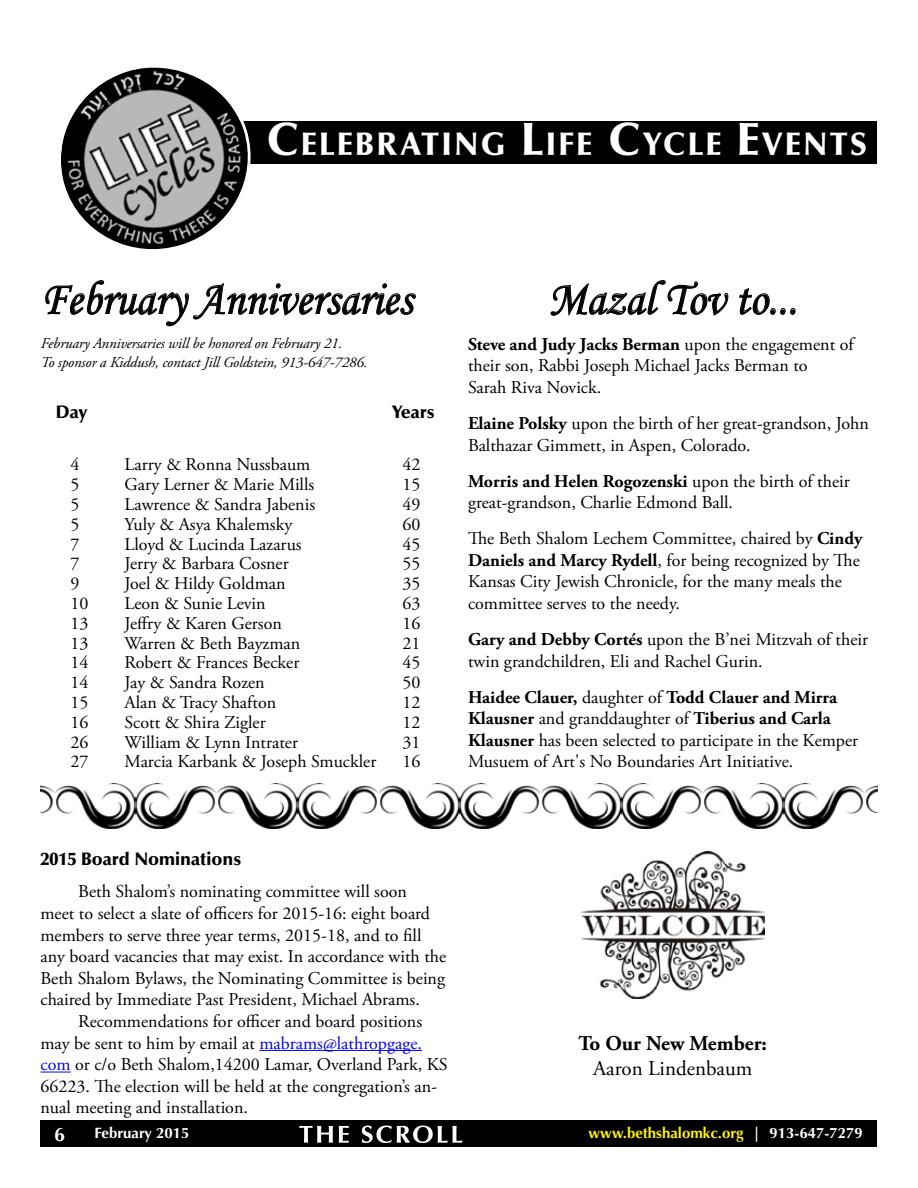
<style>
.page{position:relative;width:918px;height:1188px;background:#fff}
.page>*{position:absolute;margin:0;border:0;box-sizing:border-box;transform-origin:0 0}
.t1{font:48px "Monotype Corsiva";color:#000;scale:.94 1}
.t2{font:900 32.4px "Optima LT Std";letter-spacing:.07em;color:#fff}
.t3{font:700 21px "Adobe Garamond Pro";color:#000}
.t4{font:21px "Adobe Garamond Pro";color:#000}
.t5{font:700 19.5px "Optima LT Std";color:#fff}
.t6{font:18px/21.6px "Adobe Garamond Pro";color:#000}
.t7{font:900 18px "Optima LT Std";color:#000}
.t8{font:italic 15px/19.5px "Adobe Garamond Pro";letter-spacing:-.01em;color:#000}
.t9{font:700 15px "Optima LT Std";color:#fff200}
.t10{font:700 15px "Optima LT Std";color:#fff}
.s1{font-size:46.35px}
.s2{font-weight:700}
.s3{color:#00f}
.s4{color:#fff}
</style>
<div class="page">
<div style="left:40px;top:1120px;width:838px;height:28px;background:#000"></div>
<svg style="left:299px;top:1126px;width:34px;height:17px"></svg>
<svg style="left:339px;top:1126px;width:10px;height:17px"></svg>
<svg style="left:362px;top:1126px;width:100px;height:17px"></svg>
<div style="left:238px;top:122px;width:639px;height:42px;background:#000"></div>
<svg style="left:61px;top:67px;width:199px;height:183px"></svg>
<svg style="left:45px;top:280px;width:371px;height:47px"></svg>
<svg style="left:550px;top:280px;width:179px;height:36px"></svg>
<svg style="left:739px;top:288px;width:57px;height:27px"></svg>
<hr style="left:259px;top:1050px;width:163px;height:1px;background:#00f">
<hr style="left:40px;top:1072px;width:31px;height:1px;background:#00f">
<img style="left:581px;top:851px;width:184px;height:148px">
<img style="left:40px;top:783px;width:838px;height:46px">
<h2 class="t2" style="left:266px;top:125px;width:602px"><span class="s1">C</span>ELEBRATING <span class="s1">L</span>IFE <span class="s1">C</span>YCLE <span class="s1">E</span>VENTS</h2>
<h1 class="t1" style="left:41px;top:270px;width:397px">February Anniversaries</h1>
<p class="t8" style="left:41px;top:333px;width:328px">February Anniversaries will be honored on February 21.<br>To sponsor a Kiddush, contact Jill Goldstein, 913-647-7286.</p>
<p class="t7" style="left:56px;top:401px;width:33px">Day</p>
<p class="t7" style="left:392px;top:401px;width:44px">Years</p>
<p class="t6" style="left:70px;top:454px;width:10px">4</p>
<p class="t6" style="left:124px;top:454px;width:187px">Larry &amp; Ronna Nussbaum</p>
<p class="t6" style="left:402px;top:454px;width:19px">42</p>
<p class="t6" style="left:70px;top:474px;width:10px">5</p>
<p class="t6" style="left:124px;top:474px;width:191px">Gary Lerner &amp; Marie Mills</p>
<p class="t6" style="left:402px;top:474px;width:19px">15</p>
<p class="t6" style="left:70px;top:494px;width:10px">5</p>
<p class="t6" style="left:124px;top:494px;width:192px">Lawrence &amp; Sandra Jabenis</p>
<p class="t6" style="left:402px;top:494px;width:19px">49</p>
<p class="t6" style="left:70px;top:514px;width:10px">5</p>
<p class="t6" style="left:124px;top:514px;width:169px">Yuly &amp; Asya Khalemsky</p>
<p class="t6" style="left:402px;top:514px;width:19px">60</p>
<p class="t6" style="left:70px;top:534px;width:10px">7</p>
<p class="t6" style="left:124px;top:534px;width:179px">Lloyd &amp; Lucinda Lazarus</p>
<p class="t6" style="left:402px;top:534px;width:19px">45</p>
<p class="t6" style="left:70px;top:553px;width:10px">7</p>
<p class="t6" style="left:124px;top:553px;width:166px">Jerry &amp; Barbara Cosner</p>
<p class="t6" style="left:402px;top:553px;width:19px">55</p>
<p class="t6" style="left:70px;top:573px;width:10px">9</p>
<p class="t6" style="left:124px;top:573px;width:163px">Joel &amp; Hildy Goldman</p>
<p class="t6" style="left:402px;top:573px;width:19px">35</p>
<p class="t6" style="left:70px;top:593px;width:19px">10</p>
<p class="t6" style="left:124px;top:593px;width:143px">Leon &amp; Sunie Levin</p>
<p class="t6" style="left:402px;top:593px;width:19px">63</p>
<p class="t6" style="left:70px;top:613px;width:19px">13</p>
<p class="t6" style="left:124px;top:613px;width:159px">Jeffry &amp; Karen Gerson</p>
<p class="t6" style="left:402px;top:613px;width:19px">16</p>
<p class="t6" style="left:70px;top:633px;width:19px">13</p>
<p class="t6" style="left:124px;top:633px;width:177px">Warren &amp; Beth Bayzman</p>
<p class="t6" style="left:402px;top:633px;width:19px">21</p>
<p class="t6" style="left:70px;top:652px;width:19px">14</p>
<p class="t6" style="left:124px;top:652px;width:176px">Robert &amp; Frances Becker</p>
<p class="t6" style="left:402px;top:652px;width:19px">45</p>
<p class="t6" style="left:70px;top:672px;width:19px">14</p>
<p class="t6" style="left:124px;top:672px;width:142px">Jay &amp; Sandra Rozen</p>
<p class="t6" style="left:402px;top:672px;width:19px">50</p>
<p class="t6" style="left:70px;top:692px;width:19px">15</p>
<p class="t6" style="left:124px;top:692px;width:153px">Alan &amp; Tracy Shafton</p>
<p class="t6" style="left:402px;top:692px;width:19px">12</p>
<p class="t6" style="left:70px;top:712px;width:19px">16</p>
<p class="t6" style="left:124px;top:712px;width:143px">Scott &amp; Shira Zigler</p>
<p class="t6" style="left:402px;top:712px;width:19px">12</p>
<p class="t6" style="left:70px;top:732px;width:19px">26</p>
<p class="t6" style="left:124px;top:732px;width:175px">William &amp; Lynn Intrater</p>
<p class="t6" style="left:402px;top:732px;width:19px">31</p>
<p class="t6" style="left:70px;top:751px;width:19px">27</p>
<p class="t6" style="left:124px;top:751px;width:253px">Marcia Karbank &amp; Joseph Smuckler</p>
<p class="t6" style="left:402px;top:751px;width:19px">16</p>
<h1 class="t1" style="left:548px;top:270px;width:266px">Mazal Tov to...</h1>
<p class="t6" style="left:468px;top:334px;width:387px"><span class="s2">Steve and Judy Jacks Berman</span> upon the engagement of their son, Rabbi Joseph Michael Jacks Berman to<br>Sarah Riva Novick.</p>
<p class="t6" style="left:468px;top:413px;width:402px"><span class="s2">Elaine Polsky</span> upon the birth of her great-grandson, John<br>Balthazar Gimmett, in Aspen, Colorado.</p>
<p class="t6" style="left:468px;top:471px;width:383px"><span class="s2">Morris and Helen Rogozenski</span> upon the birth of their great-grandson, Charlie Edmond Ball.</p>
<p class="t6" style="left:468px;top:528px;width:396px">The Beth Shalom Lechem Committee, chaired by <span class="s2">Cindy Daniels and Marcy Rydell</span>, for being recognized by The Kansas City Jewish Chronicle, for the many meals the committee serves to the needy.</p>
<p class="t6" style="left:468px;top:629px;width:402px"><span class="s2">Gary and Debby Cortés</span> upon the B’nei Mitzvah of their twin grandchildren, Eli and Rachel Gurin.</p>
<p class="t6" style="left:468px;top:687px;width:392px"><span class="s2">Haidee Clauer,</span> daughter of <span class="s2">Todd Clauer and Mirra Klausner</span> and granddaughter of <span class="s2">Tiberius and Carla Klausner</span> has been selected to participate in the Kemper Musuem of Art's No Boundaries Art Initiative.</p>
<p class="t7" style="left:40px;top:848px;width:203px">2015 Board Nominations</p>
<p class="t6" style="left:40px;top:882px;width:407px;text-indent:38px">Beth Shalom’s nominating committee will soon<br>meet to select a slate of officers for 2015-16: eight board members to serve three year terms, 2015-18, and to fill any board vacancies that may exist. In accordance with the Beth Shalom Bylaws, the Nominating Committee is being chaired by Immediate Past President, Michael Abrams.</p>
<p class="t6" style="left:40px;top:1011px;width:409px;text-indent:38px">Recommendations for officer and board positions may be sent to him by email at <span class="s3">mabrams@lathropgage. com</span> or c/o Beth Shalom,14200 Lamar, Overland Park, KS 66223. The election will be held at the congregation’s an&shy;nual meeting and installation.</p>
<p class="t3" style="left:579px;top:1031px;width:190px">To Our New Member:</p>
<p class="t4" style="left:593px;top:1056px;width:161px">Aaron Lindenbaum</p>
<p class="t5" style="left:54px;top:1123px;width:12px">6</p>
<p class="t10" style="left:95px;top:1124px;width:97px">February 2015</p>
<p class="t9" style="left:589px;top:1124px;width:276px">www.bethshalomkc.org <span class="s4">| 913-647-7279</span></p>
</div>
